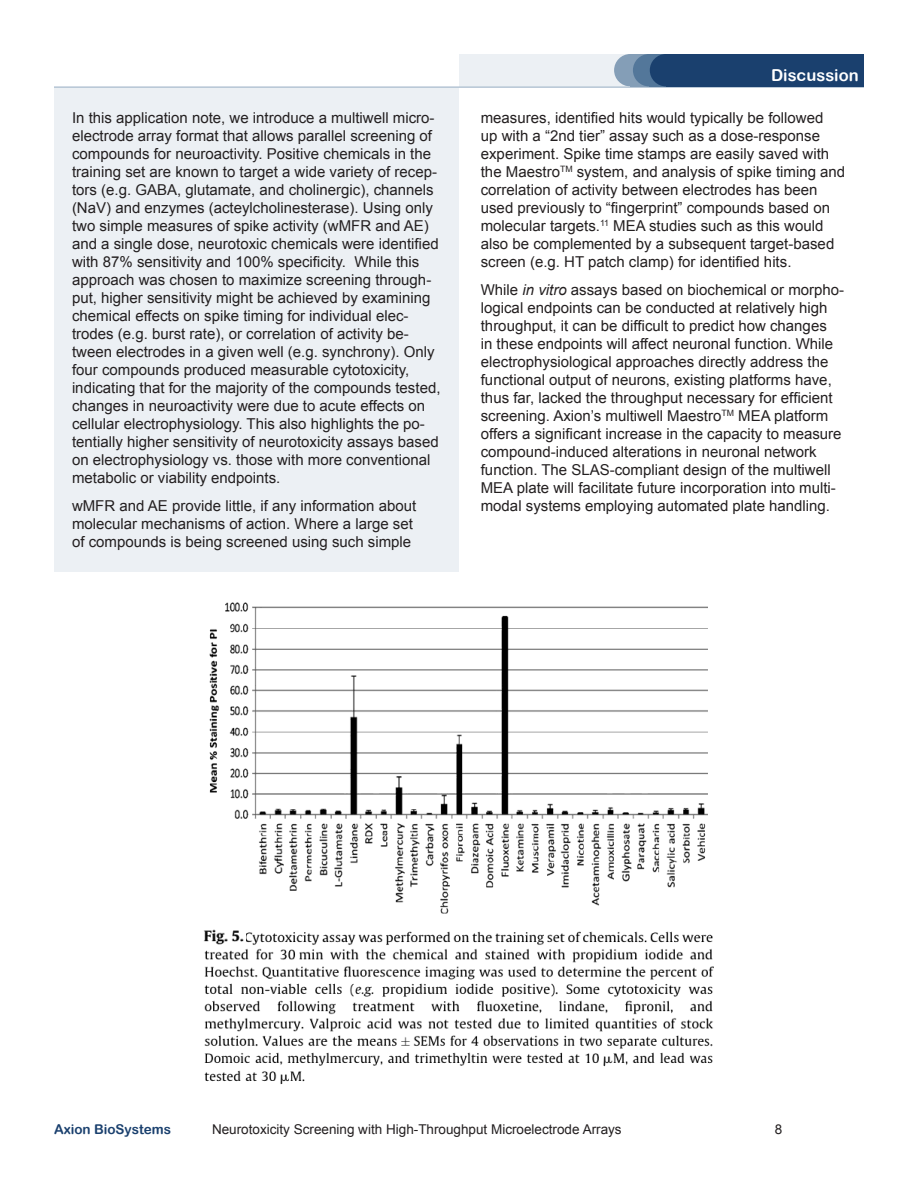
<style>
.page{position:relative;width:918px;height:1188px;background:#fff}
.page>*{position:absolute;margin:0;border:0;box-sizing:border-box;transform-origin:0 0}
.t1{font:16.5px "Arial Rounded MT Bold";color:#fff}
.t2{font:15px/18px "Arial";color:#231f20}
.t3{font:13.5px "Arial";color:#231f20}
.t4{font:13.5px "Arial Rounded MT Bold";color:#1a406e}
.s1{font-style:italic}
</style>
<div class="page">
<div style="left:54px;top:88px;width:405px;height:992px;background:#ecf0f4"></div>
<div style="left:459px;top:54px;width:391px;height:32px;background:#ecf0f4"></div>
<div style="left:614px;top:54px;width:33px;height:32px;background:#849eb7;border-radius:50%"></div>
<hr style="left:54px;top:86px;width:810px;height:2px;background:#b5c5d4">
<div style="left:630px;top:54px;width:98px;height:32px;background:#849eb7"></div>
<div style="left:666px;top:54px;width:198px;height:32px;background:#1a406e"></div>
<div style="left:633px;top:54px;width:32px;height:32px;background:#53779a;border-radius:50%"></div>
<div style="left:650px;top:54px;width:32px;height:32px;background:#1a406e;border-radius:50%"></div>
<div style="left:54px;top:572px;width:405px;height:535px;background:#fff"></div>
<img style="left:204px;top:602px;width:510px;height:482px">
<img style="left:204px;top:928px;width:41px;height:19px">
<p class="t2" style="left:72px;top:109px;width:370px">In this application note, we introduce a multiwell micro&shy;electrode array format that allows parallel screening of compounds for neuroactivity. Positive chemicals in the training set are known to target a wide variety of recep&shy;tors (e.g. GABA, glutamate, and cholinergic), channels (NaV) and enzymes (acteylcholinesterase). Using only two simple measures of spike activity (wMFR and AE) and a single dose, neurotoxic chemicals were identified with 87% sensitivity and 100% specificity. While this approach was chosen to maximize screening through&shy;put, higher sensitivity might be achieved by examining chemical effects on spike timing for individual elec&shy;trodes (e.g. burst rate), or correlation of activity be&shy;tween electrodes in a given well (e.g. synchrony). Only four compounds produced measurable cytotoxicity, indicating that for the majority of the compounds tested, changes in neuroactivity were due to acute effects on cellular electrophysiology. This also highlights the po&shy;tentially higher sensitivity of neurotoxicity assays based on electrophysiology vs. those with more conventional metabolic or viability endpoints.</p>
<p class="t2" style="left:72px;top:497px;width:346px">wMFR and AE provide little, if any information about molecular mechanisms of action. Where a large set of compounds is being screened using such simple</p>
<p class="t1" style="left:771px;top:66px;width:89px">Discussion</p>
<p class="t2" style="left:481px;top:109px;width:366px">measures, identified hits would typically be followed<br>up with a “2nd tier” assay such as a dose-response experiment. Spike time stamps are easily saved with the Maestro<sup>TM</sup> system, and analysis of spike timing and correlation of activity between electrodes has been used previously to “fingerprint” compounds based on molecular targets.<sup>11</sup> MEA studies such as this would also be complemented by a subsequent target-based screen (e.g. HT patch clamp) for identified hits.</p>
<p class="t2" style="left:481px;top:281px;width:365px">While <span class="s1">in vitro</span> assays based on biochemical or morpho&shy;logical endpoints can be conducted at relatively high throughput, it can be difficult to predict how changes<br>in these endpoints will affect neuronal function. While electrophysiological approaches directly address the functional output of neurons, existing platforms have, thus far, lacked the throughput necessary for efficient screening. Axion’s multiwell Maestro<sup>TM</sup> MEA platform offers a significant increase in the capacity to measure compound-induced alterations in neuronal network function. The SLAS-compliant design of the multiwell MEA plate will facilitate future incorporation into multi&shy;modal systems employing automated plate handling.</p>
<p class="t4" style="left:54px;top:1121px;width:119px">Axion BioSystems</p>
<p class="t3" style="left:212px;top:1120px;width:411px">Neurotoxicity Screening with High-Throughput Microelectrode Arrays</p>
<p class="t3" style="left:775px;top:1120px;width:9px">8</p>
</div>
